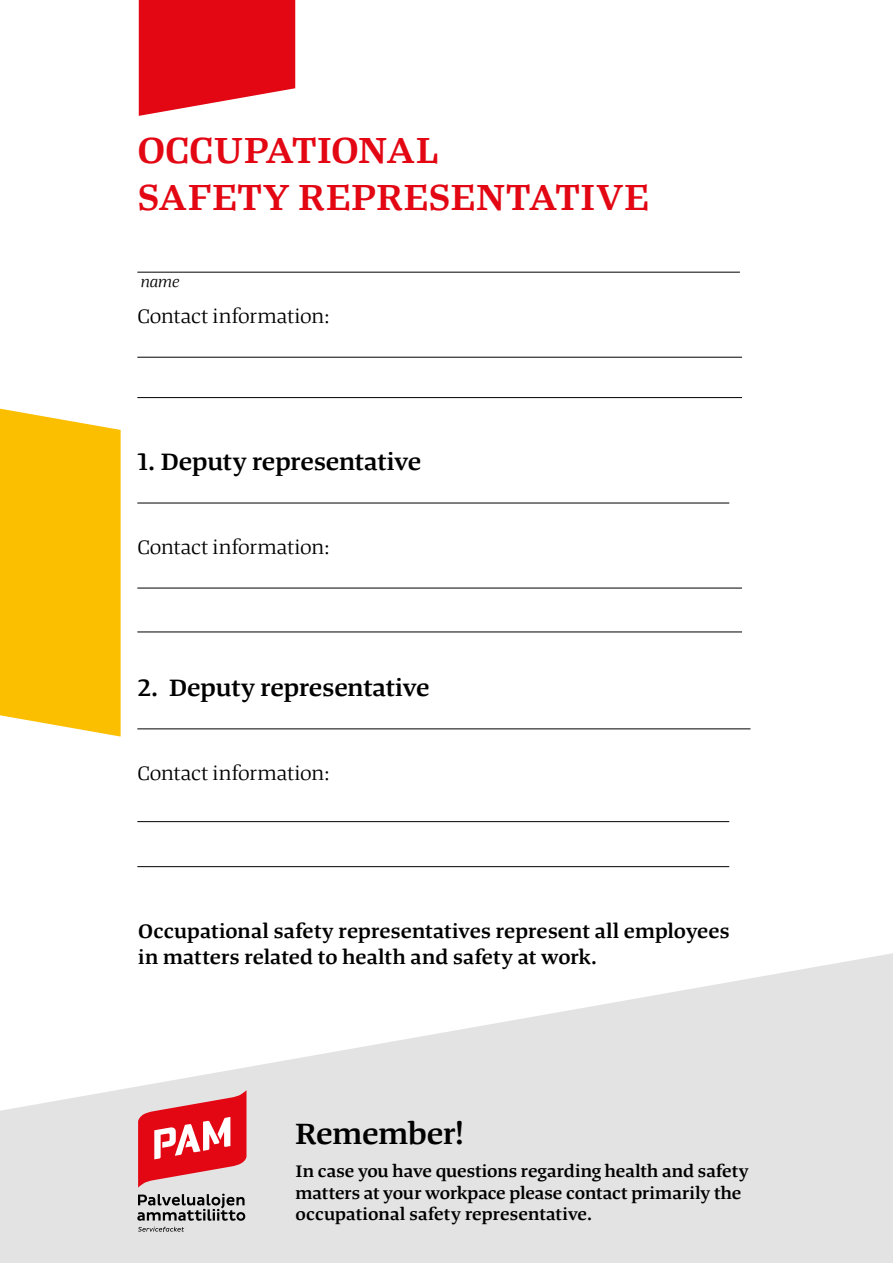
<style>
.page{position:relative;width:893px;height:1263px;background:#fff}
.page>*{position:absolute;margin:0;border:0;box-sizing:border-box;transform-origin:0 0}
.t1{font:600 39px/46.8px "Tanger Serif Wide";letter-spacing:-.005em;color:#e30613}
.t2{font:600 31.5px "Tanger Serif Wide";letter-spacing:-.005em;color:#000}
.t3{font:600 25.5px "Tanger Serif Wide";letter-spacing:-.005em;color:#000}
.t4{font:600 21px/25.2px "Tanger Serif Wide";letter-spacing:.005em;color:#000}
.t5{font:21px "Tanger Serif Wide";letter-spacing:-.01em;color:#000}
.t6{font:600 18px/21.6px "Tanger Serif Wide";letter-spacing:.005em;color:#000}
.t7{font:italic 16.5px "Tanger Serif Wide";color:#000}
</style>
<div class="page">
<svg style="left:0;top:953px;width:893px;height:310px;fill:#e3e3e3"></svg>
<hr style="left:137px;top:272px;width:603px;height:1px;background:#000">
<hr style="left:137px;top:357px;width:605px;height:1px;background:#000">
<hr style="left:137px;top:397px;width:605px;height:1px;background:#000">
<hr style="left:137px;top:503px;width:592px;height:1px;background:#000">
<hr style="left:137px;top:588px;width:605px;height:1px;background:#000">
<hr style="left:137px;top:632px;width:605px;height:1px;background:#000">
<hr style="left:137px;top:729px;width:613px;height:1px;background:#000">
<hr style="left:137px;top:821px;width:592px;height:1px;background:#000">
<hr style="left:137px;top:866px;width:592px;height:1px;background:#000">
<svg style="left:138px;top:1090px;width:108px;height:98px;background:#e6656d"></svg>
<svg style="left:137px;top:1194px;width:108px;height:27px;background:#949494"></svg>
<svg style="left:138px;top:1227px;width:46px;height:5px"></svg>
<svg style="left:139px;top:0;width:156px;height:116px;background:#e6232e"></svg>
<svg style="left:0;top:409px;width:121px;height:327px;background:#fcc310"></svg>
<h1 class="t1" style="left:137px;top:124px;width:514px">OCCUPATIONAL<br>SAFETY REPRESENTATIVE</h1>
<p class="t7" style="left:141px;top:270px;width:40px">name</p>
<p class="t5" style="left:137px;top:301px;width:194px">Contact information:</p>
<h3 class="t3" style="left:137px;top:442px;width:285px">1. Deputy representative</h3>
<p class="t5" style="left:137px;top:531px;width:194px">Contact information:</p>
<h3 class="t3" style="left:137px;top:668px;width:294px">2. Deputy representative</h3>
<p class="t5" style="left:137px;top:757px;width:194px">Contact information:</p>
<p class="t4" style="left:138px;top:917px;width:593px">Occupational safety representatives represent all employees in matters related to health and safety at work.</p>
<h2 class="t2" style="left:295px;top:1110px;width:171px">Remember!</h2>
<p class="t6" style="left:296px;top:1159px;width:454px">In case you have questions regarding health and safety matters at your workpace please contact primarily the occupational safety representative.</p>
</div>
